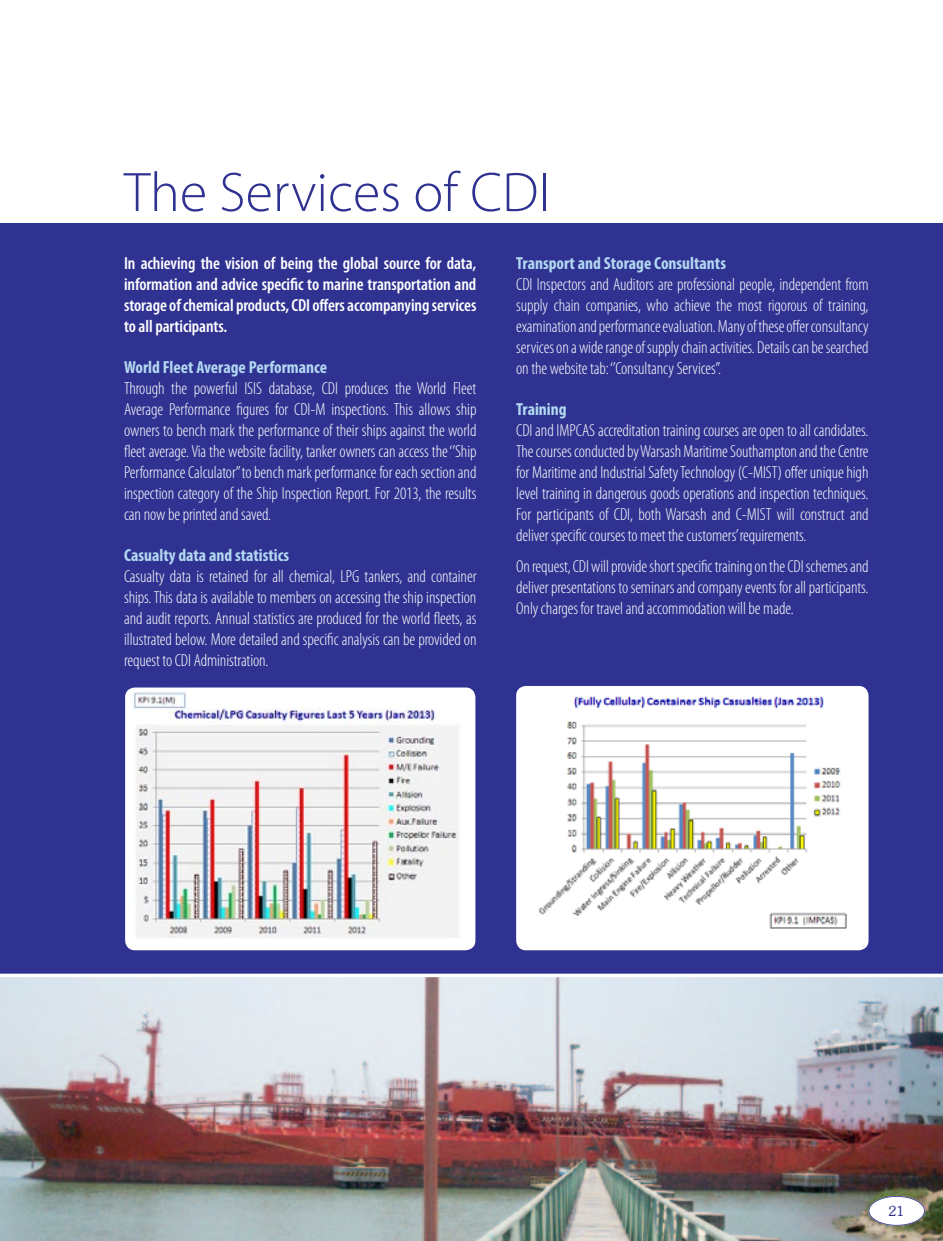
<style>
.page{position:relative;width:943px;height:1241px;background:#fff}
.page>*{position:absolute;margin:0;border:0;box-sizing:border-box;transform-origin:0 0}
.t1{font:300 56px "Myriad Pro";color:#2f3291}
.t2{font:300 condensed 17.5px/21px "Myriad Pro";letter-spacing:-.005em;color:#fff;text-align:justify}
.t3{font:600 condensed 17.5px/21px "Myriad Pro";letter-spacing:-.005em;color:#fff;text-align:justify}
.t4{font:700 condensed 17.5px "Myriad Pro";color:#b3d8f1}
.t5{font:300 14px "Souvenir IT Cby BT";color:#2f3291}
</style>
<div class="page">
<div style="left:0;top:223px;width:943px;height:1017px;background:#2f3291"></div>
<img style="left:125px;top:687px;width:350px;height:263px">
<img style="left:516px;top:686px;width:352px;height:264px">
<img style="left:0;top:977px;width:943px;height:263px">
<svg style="left:0;top:973px;width:943px;height:4px;background:#dcdcec"></svg>
<svg style="left:868px;top:1195px;width:56px;height:30px;background:#d4d5d3"></svg>
<h1 class="t1" style="left:124px;top:158px;width:427px">The Services of CDI</h1>
<p class="t3" style="left:124px;top:252px;width:354px">In achieving the vision of being the global source for data, information and advice specific to marine transportation and storage of chemical products, CDI offers accompanying services to all participants.</p>
<p class="t4" style="left:124px;top:356px;width:205px">World Fleet Average Performance</p>
<p class="t2" style="left:124px;top:377px;width:354px">Through the powerful ISIS database, CDI produces the World Fleet Average Performance figures for CDI-M inspections. This allows ship owners to bench mark the performance of their ships against the world fleet average. Via the website facility, tanker owners can access the ‘’Ship Performance Calculator’’ to bench mark performance for each section and inspection category of the Ship Inspection Report. For 2013, the results can now be printed and saved.</p>
<p class="t4" style="left:124px;top:544px;width:167px">Casualty data and statistics</p>
<p class="t2" style="left:124px;top:565px;width:354px">Casualty data is retained for all chemical, LPG tankers, and container ships. This data is available to members on accessing the ship inspection and audit reports. Annual statistics are produced for the world fleets, as illustrated below. More detailed and specific analysis can be provided on request to CDI Administration.</p>
<p class="t4" style="left:516px;top:252px;width:211px">Transport and Storage Consultants</p>
<p class="t2" style="left:516px;top:273px;width:354px">CDI Inspectors and Auditors are professional people, independent from supply chain companies, who achieve the most rigorous of training, examination and performance evaluation. Many of these offer consultancy services on a wide range of supply chain activities. Details can be searched on the website tab: ‘’Consultancy Services’’.</p>
<p class="t4" style="left:516px;top:398px;width:52px">Training</p>
<p class="t2" style="left:516px;top:419px;width:354px">CDI and IMPCAS accreditation training courses are open to all candidates.<br>The courses conducted by Warsash Maritime Southampton and the Centre for Maritime and Industrial Safety Technology (C-MIST) offer unique high level training in dangerous goods operations and inspection techniques.<br>For participants of CDI, both Warsash and C-MIST will construct and deliver specific courses to meet the customers’requirements.</p>
<p class="t2" style="left:516px;top:555px;width:354px">On request, CDI will provide short specific training on the CDI schemes and deliver presentations to seminars and company events for all participants.<br>Only charges for travel and accommodation will be made.</p>
<p class="t5" style="left:889px;top:1202px;width:17px">21</p>
</div>
